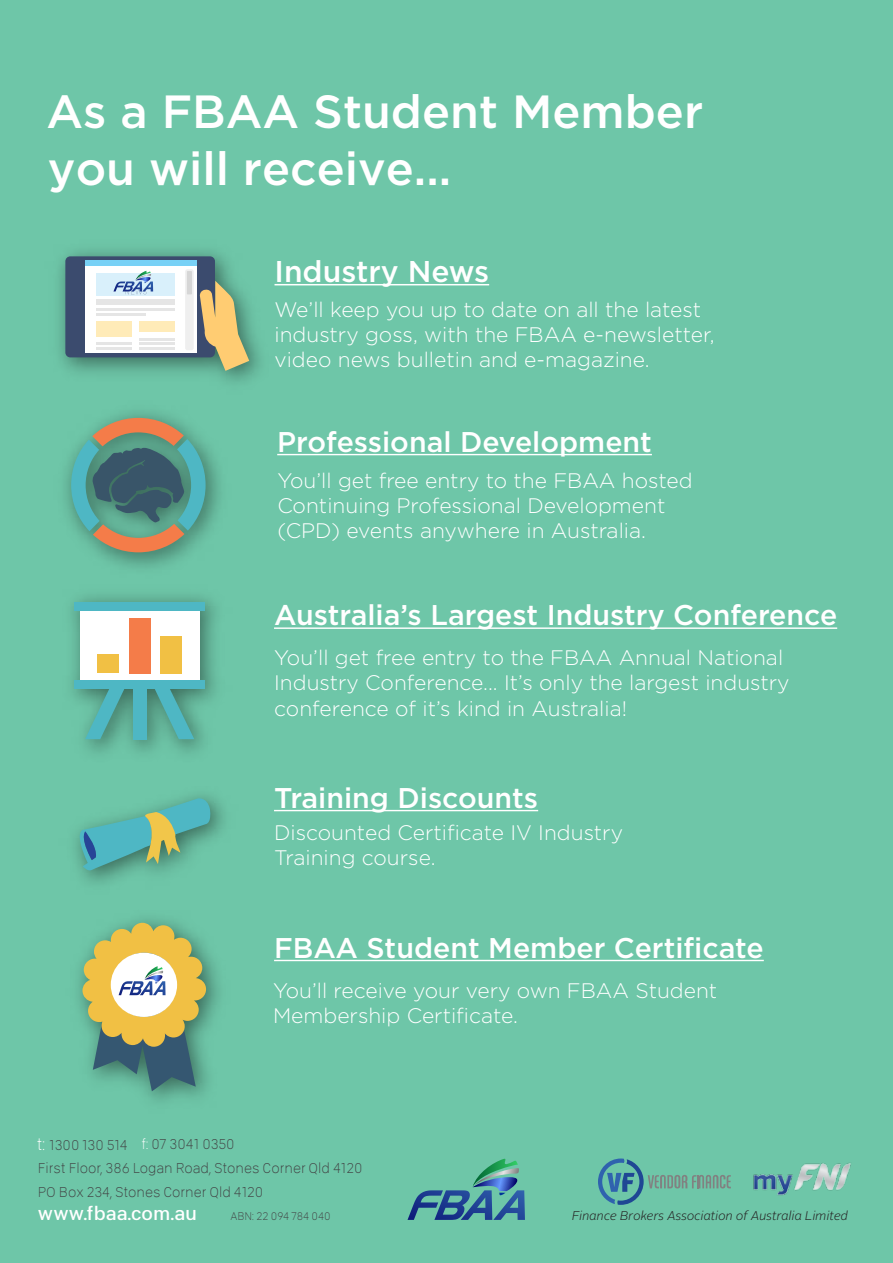
<style>
.page{position:relative;width:893px;height:1263px;background:#6ec6a8}
.page>*{position:absolute;margin:0;border:0;box-sizing:border-box;transform-origin:0 0}
.t1{font:500 46.5px/57px "Gotham";color:#fff}
.t2{font:500 30px "Gotham";color:#fff}
.t3{font:500 28.5px "Gotham";color:#fff}
.t4{font:300 21px/25.2px "Gotham";color:#fff}
.t5{font:18.9px "Abitare Sans 400 wt";color:#fff}
.t6{font:16.5px "Abitare Sans 0 wt";color:#fff}
.t7{font:14.25px/23.5px "Abitare Sans 0 wt";color:#414042}
.t8{font:italic 300 12.6px "Alright Sans";color:#231f20}
.t9{font:11.1px "Abitare Sans 0 wt";color:#414042}
.s1{color:#fff}
</style>
<div class="page">
<img style="left:753px;top:1163px;width:98px;height:33px">
<svg style="left:598px;top:1158px;width:133px;height:47px"></svg>
<img style="left:64px;top:412px;width:157px;height:156px">
<svg style="left:71px;top:418px;width:135px;height:134px;background:#678f82"></svg>
<img style="left:71px;top:595px;width:145px;height:158px">
<div style="left:80px;top:610px;width:119px;height:72px;background:#fff"></div>
<div style="left:160px;top:636px;width:22px;height:37px;background:#f1c044"></div>
<div style="left:97px;top:654px;width:22px;height:19px;background:#f1c044"></div>
<div style="left:129px;top:618px;width:22px;height:55px;background:#f47c49"></div>
<svg style="left:85px;top:688px;width:41px;height:51px"></svg>
<svg style="left:153px;top:688px;width:41px;height:51px;background:#55a99f"></svg>
<div style="left:133px;top:686px;width:13px;height:53px;background:#4eb7c4"></div>
<div style="left:74px;top:602px;width:131px;height:9px;background:#4eb7c4"></div>
<div style="left:74px;top:680px;width:131px;height:8px;background:#4eb7c4"></div>
<svg style="left:73px;top:797px;width:139px;height:75px"></svg>
<img style="left:78px;top:918px;width:142px;height:183px">
<img style="left:59px;top:250px;width:220px;height:132px">
<div style="left:65px;top:256px;width:150px;height:101px;background:#3b4b6e;border-radius:5px"></div>
<div style="left:85px;top:261px;width:111px;height:6px;background:#78d1f6"></div>
<div style="left:85px;top:267px;width:111px;height:86px;background:#fff"></div>
<div style="left:185px;top:269px;width:9px;height:81px;background:#efefef;border-radius:2px"></div>
<svg style="left:187px;top:271px;width:5px;height:23px"></svg>
<hr style="left:97px;top:309px;width:78px;height:2px;background:#e5e5e5">
<div style="left:97px;top:321px;width:35px;height:16px;background:#ffebb8"></div>
<hr style="left:97px;top:343px;width:35px;height:2px;background:#e5e5e5">
<hr style="left:97px;top:348px;width:35px;height:2px;background:#e5e5e5">
<hr style="left:97px;top:313px;width:49px;height:3px;background:#e5e5e5">
<div style="left:140px;top:321px;width:35px;height:11px;background:#ffebb8"></div>
<hr style="left:140px;top:338px;width:35px;height:2px;background:#e5e5e5">
<hr style="left:140px;top:343px;width:35px;height:2px;background:#e5e5e5">
<hr style="left:140px;top:348px;width:35px;height:2px;background:#e5e5e5">
<div style="left:97px;top:300px;width:78px;height:5px;background:#e5e5e5"></div>
<div style="left:97px;top:273px;width:78px;height:23px;background:#d9f0fb"></div>
<svg style="left:199px;top:281px;width:50px;height:90px"></svg>
<svg style="left:113px;top:271px;width:40px;height:23px"></svg>
<hr style="left:274px;top:284px;width:215px;height:1px;background:#fff">
<hr style="left:277px;top:454px;width:375px;height:1px;background:#fff">
<hr style="left:274px;top:627px;width:563px;height:2px;background:#fff">
<hr style="left:274px;top:810px;width:264px;height:1px;background:#fff">
<hr style="left:274px;top:960px;width:490px;height:1px;background:#fff">
<svg style="left:82px;top:923px;width:124px;height:168px;background:#a5b07f"></svg>
<svg style="left:407px;top:1159px;width:118px;height:61px"></svg>
<h1 class="t1" style="left:46px;top:82px;width:658px">As a FBAA Student Member you will receive...</h1>
<h2 class="t2" style="left:274px;top:251px;width:216px">Industry News</h2>
<p class="t4" style="left:274px;top:296px;width:441px">We’ll keep you up to date on all the latest industry goss, with the FBAA e-newsletter, video news bulletin and e-magazine.</p>
<h3 class="t3" style="left:277px;top:423px;width:376px">Professional Development</h3>
<p class="t4" style="left:277px;top:467px;width:417px">You’ll get free entry to the FBAA hosted<br>Continuing Professional Development (CPD) events anywhere in Australia.</p>
<h3 class="t3" style="left:274px;top:597px;width:565px">Australia’s Largest Industry Conference</h3>
<p class="t4" style="left:274px;top:645px;width:517px">You’ll get free entry to the FBAA Annual National<br>Industry Conference... It’s only the largest industry conference of it’s kind in Australia!</p>
<h3 class="t3" style="left:274px;top:779px;width:266px">Training Discounts</h3>
<p class="t4" style="left:274px;top:819px;width:351px">Discounted Certificate IV Industry<br>Training course.</p>
<h3 class="t3" style="left:274px;top:929px;width:491px">FBAA Student Member Certificate</h3>
<p class="t4" style="left:273px;top:977px;width:446px">You’ll receive your very own FBAA Student<br>Membership Certificate.</p>
<p class="t6" style="left:37px;top:1135px;width:9px">t:</p>
<p class="t7" style="left:38px;top:1133px;width:326px;text-indent:11px">1300 130 514 <span class="s1">f:</span> 07 3041 0350<br>First Floor, 386 Logan Road, Stones Corner Qld 4120<br>PO Box 234, Stones Corner Qld 4120</p>
<p class="t5" style="left:38px;top:1203px;width:161px">www.fbaa.com.au</p>
<p class="t9" style="left:230px;top:1210px;width:102px">ABN: 22 094 784 040</p>
<p class="t8" style="left:572px;top:1207px;width:278px">Finance Brokers Association of Australia Limited</p>
</div>
